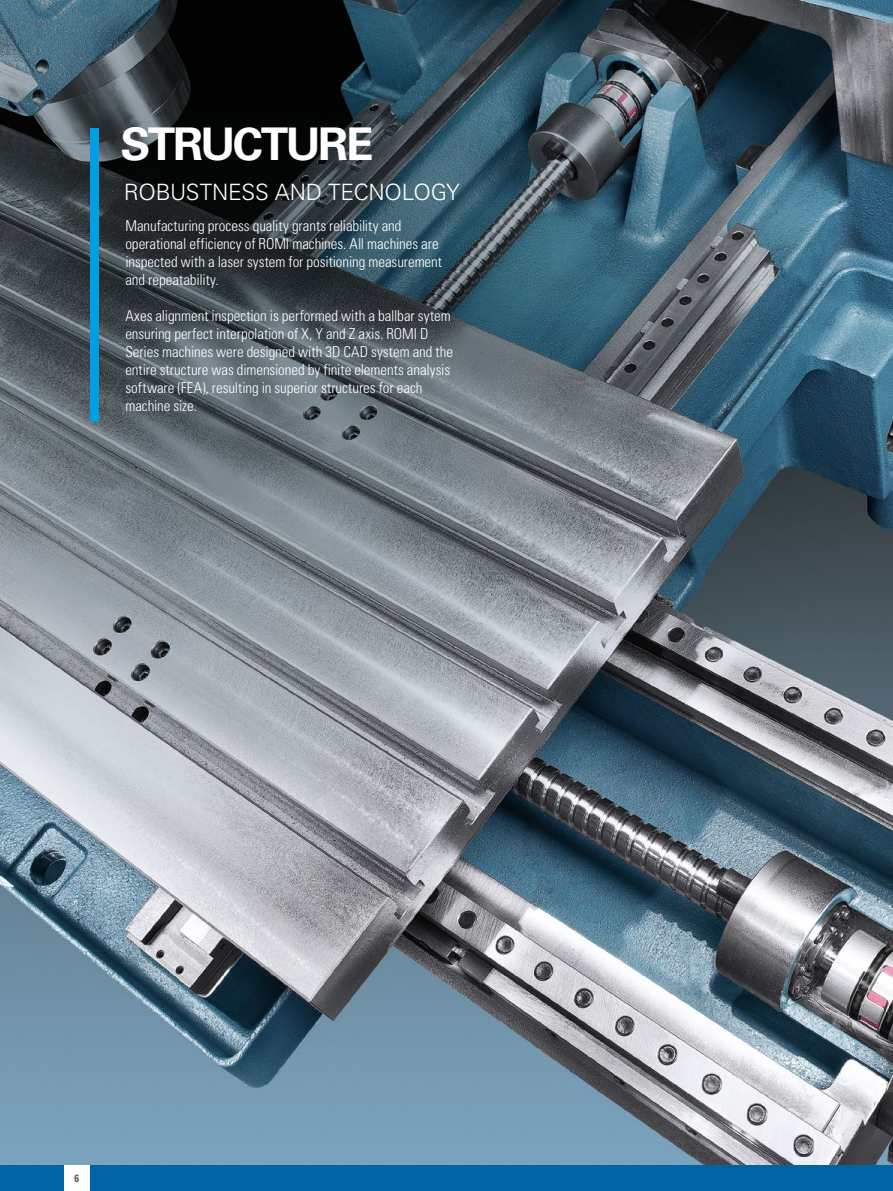
<style>
.page{position:relative;width:893px;height:1191px;background:#fff}
.page>*{position:absolute;margin:0;border:0;box-sizing:border-box;transform-origin:0 0}
.t1{font:700 45px "Univers";letter-spacing:-.055em;color:#fff}
.t2{font:300 22.5px "Univers";letter-spacing:-.01em;color:#fff}
.t3{font:300 condensed 15px/18px "Univers";letter-spacing:-.005em;color:#fff}
.t4{font:700 condensed 10.5px "Univers";color:#575756}
</style>
<div class="page">
<img style="left:0;top:0;width:893px;height:1165px">
<div style="left:91px;top:128px;width:8px;height:293px;background:#009fe3"></div>
<div style="left:0;top:1165px;width:64px;height:26px;background:#0063a3"></div>
<div style="left:89px;top:1165px;width:804px;height:26px;background:#0063a3"></div>
<h1 class="t1" style="left:120px;top:117px;width:255px">STRUCTURE</h1>
<h2 class="t2" style="left:124px;top:178px;width:338px">ROBUSTNESS AND TECNOLOGY</h2>
<p class="t3" style="left:125px;top:217px;width:318px">Manufacturing process quality grants reliability and operational efficiency of ROMI machines. All machines are inspected with a laser system for positioning measurement and repeatability.</p>
<p class="t3" style="left:125px;top:307px;width:329px">Axes alignment inspection is performed with a ballbar sytem ensuring perfect interpolation of X, Y and Z axis. ROMI D Series machines were designed with 3D CAD system and the entire structure was dimensioned by finite elements analysis software (FEA), resulting in superior structures for each machine size.</p>
<p class="t4" style="left:74px;top:1171px;width:6px">6</p>
</div>
